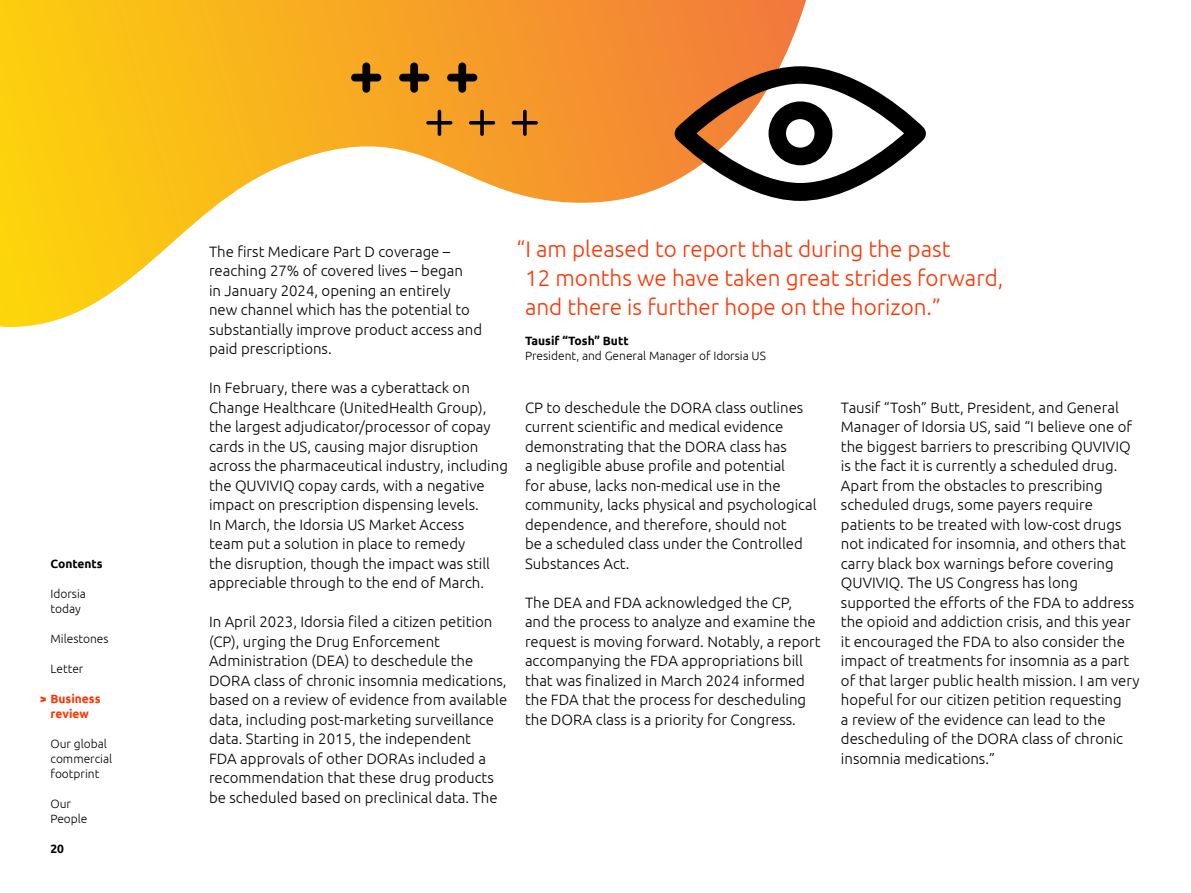
<style>
.page{position:relative;width:1191px;height:893px;background:#fff}
.page>*{position:absolute;margin:0;border:0;box-sizing:border-box;transform-origin:0 0}
.t1{font:300 22.5px/29.2px "Ubuntu";color:#f30}
.t2{font:300 15px/19.5px "Ubuntu";color:#000}
.t3{font:300 12px/15px "Ubuntu";color:#000}
.t4{font:700 12px "Ubuntu";color:#000}
.t5{font:700 12px/15px "Ubuntu";color:#f30;text-align:center}
</style>
<div class="page">
<svg style="left:0;top:0;width:806px;height:327px"></svg>
<svg style="left:351px;top:62px;width:187px;height:74px;background:#d98d22"></svg>
<svg style="left:674px;top:66px;width:252px;height:135px"></svg>
<p class="t4" style="left:50px;top:556px;width:54px">Contents</p>
<p class="t3" style="left:50px;top:585px;width:37px">Idorsia today</p>
<p class="t3" style="left:50px;top:630px;width:60px">Milestones</p>
<p class="t3" style="left:50px;top:660px;width:34px">Letter</p>
<p class="t5" style="left:40px;top:691px;width:62px">&gt; Business review</p>
<p class="t3" style="left:50px;top:735px;width:63px">Our global commercial footprint</p>
<p class="t3" style="left:50px;top:795px;width:39px">Our<br>People</p>
<p class="t4" style="left:50px;top:841px;width:15px">20</p>
<p class="t2" style="left:209px;top:241px;width:275px">The first Medicare Part D coverage – reaching 27% of covered lives – began<br>in January 2024, opening an entirely new channel which has the potential to substantially improve product access and paid prescriptions.</p>
<p class="t2" style="left:209px;top:378px;width:300px">In February, there was a cyberattack on Change Healthcare (UnitedHealth Group), the largest adjudicator/processor of copay cards in the US, causing major disruption across the pharmaceutical industry, including the QUVIVIQ copay cards, with a negative impact on prescription dispensing levels.<br>In March, the Idorsia US Market Access<br>team put a solution in place to remedy<br>the disruption, though the impact was still appreciable through to the end of March.</p>
<p class="t2" style="left:209px;top:612px;width:300px">In April 2023, Idorsia filed a citizen petition (CP), urging the Drug Enforcement Administration (DEA) to deschedule the DORA class of chronic insomnia medications, based on a review of evidence from available data, including post-marketing surveillance data. Starting in 2015, the independent<br>FDA approvals of other DORAs included a recommendation that these drug products be scheduled based on preclinical data. The</p>
<h1 class="t1" style="left:525px;top:234px;width:480px;text-indent:-8px">“I am pleased to report that during the past<br>12 months we have taken great strides forward, and there is further hope on the horizon.”</h1>
<p class="t4" style="left:525px;top:333px;width:105px">Tausif “Tosh” Butt</p>
<p class="t3" style="left:525px;top:348px;width:242px">President, and General Manager of Idorsia US</p>
<p class="t2" style="left:525px;top:397px;width:293px">CP to deschedule the DORA class outlines current scientific and medical evidence demonstrating that the DORA class has<br>a negligible abuse profile and potential<br>for abuse, lacks non-medical use in the community, lacks physical and psychological dependence, and therefore, should not<br>be a scheduled class under the Controlled Substances Act.</p>
<p class="t2" style="left:525px;top:592px;width:297px">The DEA and FDA acknowledged the CP, and the process to analyze and examine the request is moving forward. Notably, a report accompanying the FDA appropriations bill that was finalized in March 2024 informed the FDA that the process for descheduling the DORA class is a priority for Congress.</p>
<p class="t2" style="left:841px;top:397px;width:300px">Tausif “Tosh” Butt, President, and General Manager of Idorsia US, said “I believe one of the biggest barriers to prescribing QUVIVIQ is the fact it is currently a scheduled drug.<br>Apart from the obstacles to prescribing scheduled drugs, some payers require patients to be treated with low-cost drugs not indicated for insomnia, and others that carry black box warnings before covering QUVIVIQ. The US Congress has long supported the efforts of the FDA to address the opioid and addiction crisis, and this year it encouraged the FDA to also consider the impact of treatments for insomnia as a part of that larger public health mission. I am very hopeful for our citizen petition requesting<br>a review of the evidence can lead to the descheduling of the DORA class of chronic insomnia medications.”</p>
</div>
